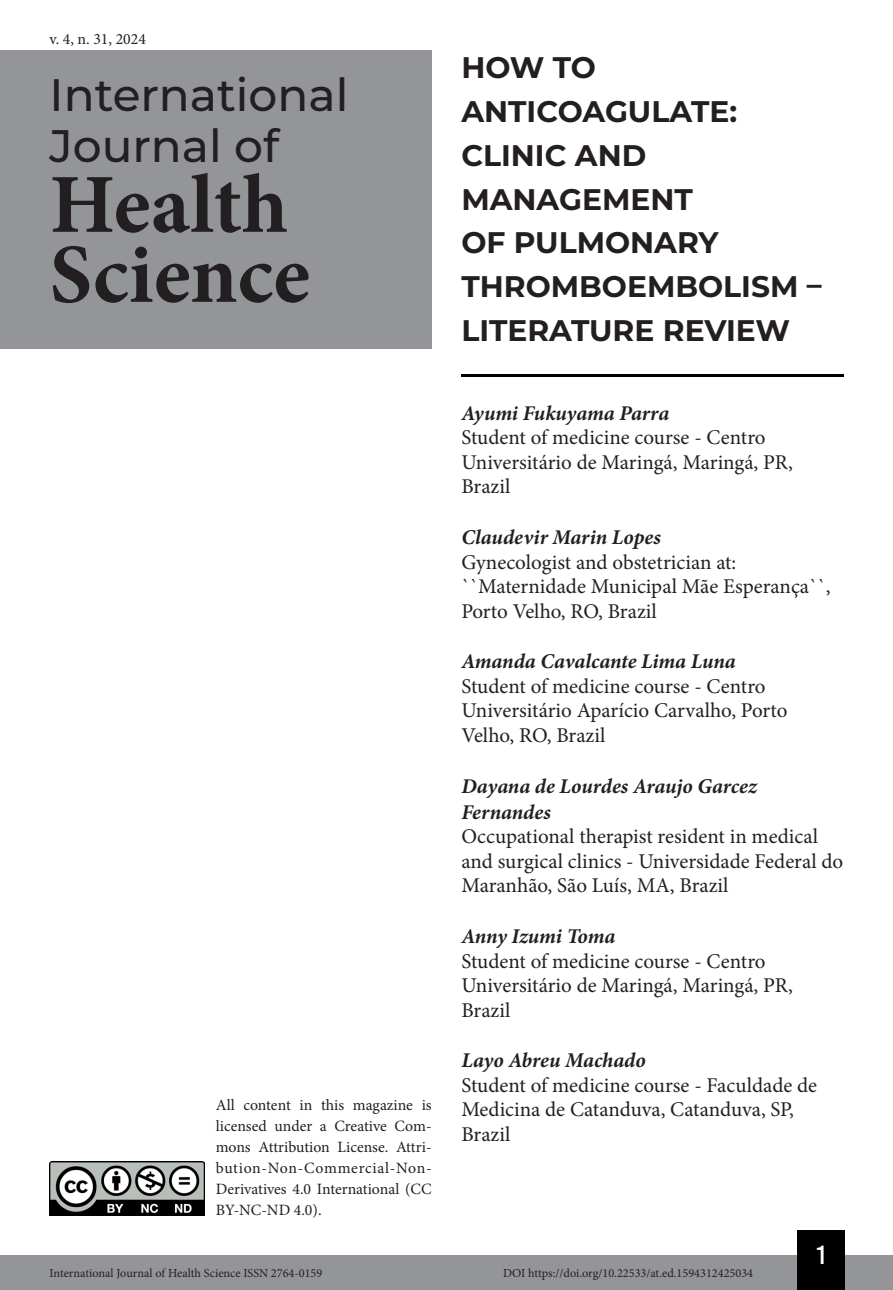
<style>
.page{position:relative;width:893px;height:1290px;background:#fff}
.page>*{position:absolute;margin:0;border:0;box-sizing:border-box;transform-origin:0 0}
.t1{font:700 84px/70px "Minion Pro";color:#231f20}
.t2{font:500 45.5px/50.8px "Montserrat";color:#231f20}
.Título_Artigo{font:700 29.75px/43.8px "Montserrat";color:#231f20}
.t3{font:26.25px "Bebas Kai";color:#fff}
.Infos_autor{font:21px/24.5px "Minion Pro";color:#231f20}
.Autor{font:italic 700 21px/26.2px "Minion Pro";letter-spacing:-.005em;color:#231f20}
.t4{font:15.75px/21px "Minion Pro";color:#231f20;text-align:justify}
.t5{font:12.25px "Minion Pro";color:#231f20}
</style>
<div class="page">
<div style="left:0;top:1255px;width:893px;height:35px;background:#939598"></div>
<div style="left:797px;top:1230px;width:48px;height:60px;background:#000"></div>
<img style="left:50px;top:1161px;width:154px;height:54px">
<div style="left:0;top:50px;width:432px;height:298px;background:#939598"></div>
<hr style="left:461px;top:375px;width:382px;height:2px;background:#000">
<p class="t4" style="left:50px;top:28px;width:98px">v. 4, n. 31, 2024</p>
<h2 class="t2" style="left:50px;top:68px;width:300px">International<br>Journal of</h2>
<h1 class="t1" style="left:50px;top:169px;width:262px">Health<br>Science</h1>
<p class="t4" style="left:216px;top:1095px;width:217px">All content in this magazine is licensed under a Creative Com&shy;mons Attribution License. Attri&shy;bution-Non-Commercial-Non-Derivatives 4.0 International (CC BY-NC-ND 4.0).</p>
<p class="Título_Artigo" style="left:461px;top:44px;width:362px">HOW TO<br>ANTICOAGULATE:<br>CLINIC AND<br>MANAGEMENT<br>OF PULMONARY<br>THROMBOEMBOLISM –<br>LITERATURE REVIEW</p>
<p class="Autor" style="left:461px;top:399px;width:209px">Ayumi Fukuyama Parra</p>
<p class="Infos_autor" style="left:461px;top:425px;width:333px">Student of medicine course - Centro<br>Universitário de Maringá, Maringá, PR,<br>Brazil</p>
<p class="Autor" style="left:461px;top:524px;width:201px">Claudevir Marin Lopes</p>
<p class="Infos_autor" style="left:461px;top:550px;width:371px">Gynecologist and obstetrician at: ``Maternidade Municipal Mãe Esperança``,<br>Porto Velho, RO, Brazil</p>
<p class="Autor" style="left:461px;top:648px;width:276px">Amanda Cavalcante Lima Luna</p>
<p class="Infos_autor" style="left:461px;top:674px;width:328px">Student of medicine course - Centro<br>Universitário Aparício Carvalho, Porto<br>Velho, RO, Brazil</p>
<p class="Autor" style="left:461px;top:772px;width:297px">Dayana de Lourdes Araujo Garcez<br>Fernandes</p>
<p class="Infos_autor" style="left:461px;top:824px;width:383px">Occupational therapist resident in medical and surgical clinics - Universidade Federal do<br>Maranhão, São Luís, MA, Brazil</p>
<p class="Autor" style="left:461px;top:923px;width:156px">Anny Izumi Toma</p>
<p class="Infos_autor" style="left:461px;top:949px;width:333px">Student of medicine course - Centro<br>Universitário de Maringá, Maringá, PR,<br>Brazil</p>
<p class="Autor" style="left:461px;top:1047px;width:186px">Layo Abreu Machado</p>
<p class="Infos_autor" style="left:461px;top:1073px;width:357px">Student of medicine course - Faculdade de<br>Medicina de Catanduva, Catanduva, SP,<br>Brazil</p>
<p class="t3" style="left:817px;top:1241px;width:10px">1</p>
<p class="t5" style="left:50px;top:1265px;width:274px">International Journal of Health Science ISSN 2764-0159</p>
<p class="t5" style="left:503px;top:1265px;width:252px">DOI https://doi.org/10.22533/at.ed.1594312425034</p>
</div>
